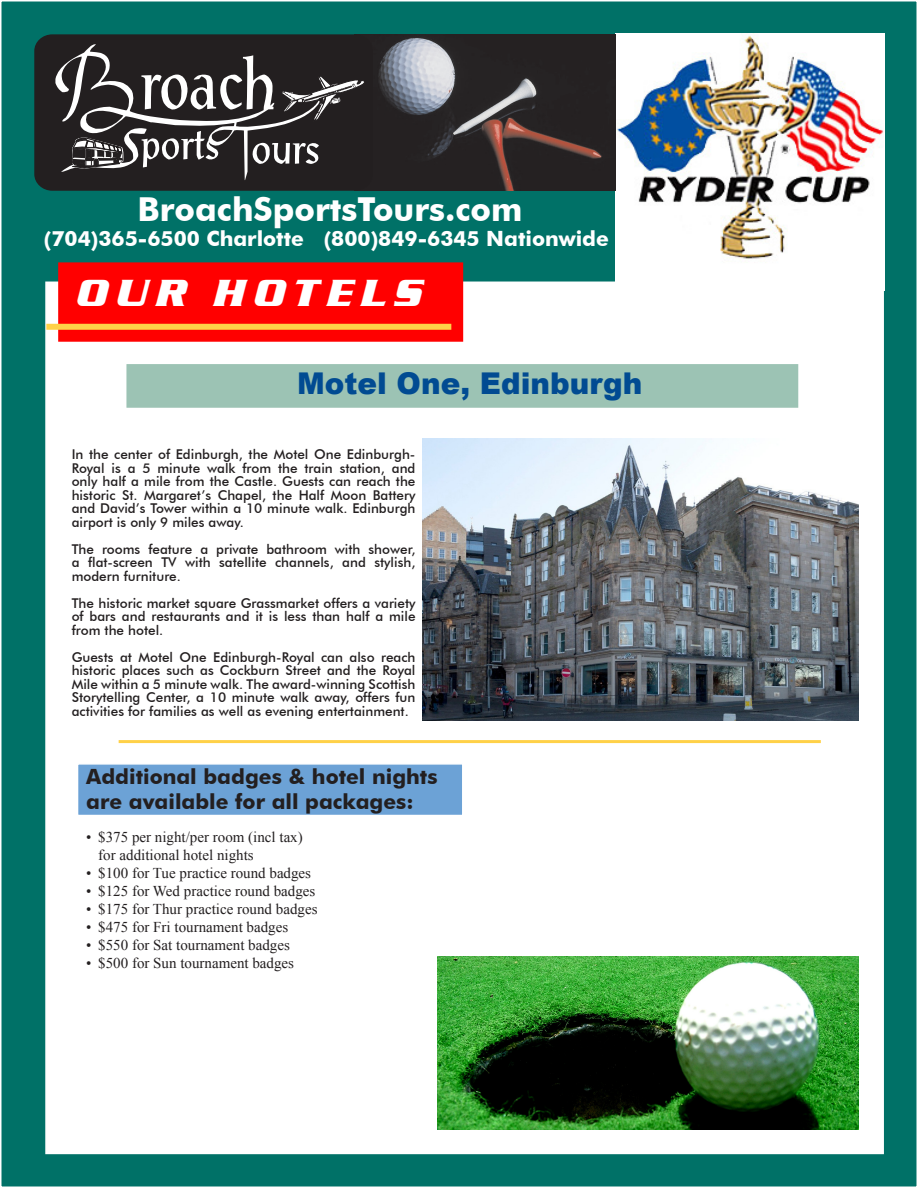
<style>
.page{position:relative;width:918px;height:1188px;background:#fff}
.page>*{position:absolute;margin:0;border:0;box-sizing:border-box;transform-origin:0 0}
.t1{font:italic 700 39px "Serpentine D";letter-spacing:.22em;color:#fff}
.t2{font:700 33px "Futura BT";color:#fff}
.t3{font:900 30px "Arial";color:#014b92}
.t4{font:700 21px/25.2px "Futura BT";color:#231f20}
.t5{font:700 21px "Futura BT";color:#fff}
.t6{font:15px "Times New Roman";color:#231f20}
.t7{font:500 13.5px/13.5px "Futura BT";color:#231f20;text-align:justify}
</style>
<div class="page">
<div style="left:1px;top:1px;width:916px;height:1186px;background:#007167"></div>
<div style="left:45px;top:282px;width:839px;height:872px;background:#fff;border:2px solid #fff"></div>
<div style="left:126px;top:364px;width:672px;height:44px;background:#9cc3b4;border:2px solid #9cc3b4"></div>
<div style="left:58px;top:262px;width:405px;height:80px;background:#f00;border:2px solid #f00"></div>
<div style="left:46px;top:324px;width:405px;height:6px;background:#ffd148"></div>
<hr style="left:119px;top:740px;width:702px;height:3px;background:#ffd148">
<img style="left:616px;top:34px;width:268px;height:257px">
<img style="left:360px;top:34px;width:255px;height:157px">
<div style="left:34px;top:34px;width:339px;height:157px;background:#231f20;border-radius:17px"></div>
<svg style="left:55px;top:44px;width:309px;height:136px"></svg>
<img style="left:437px;top:956px;width:421px;height:174px">
<img style="left:422px;top:439px;width:436px;height:281px">
<div style="left:77px;top:763px;width:387px;height:53px;background:#6ca2d6;border:2px solid #fff"></div>
<p class="t2" style="left:137px;top:189px;width:387px">BroachSportsTours.com</p>
<p class="t5" style="left:44px;top:226px;width:567px">(704)365-6500 Charlotte (800)849-6345 Nationwide</p>
<p class="t1" style="left:77px;top:271px;width:347px">OUR HOTELS</p>
<p class="t3" style="left:297px;top:362px;width:347px">Motel One, Edinburgh</p>
<p class="t7" style="left:72px;top:448px;width:345px">In the center of Edinburgh, the Motel One Edinburgh-Royal is a 5 minute walk from the train station, and only half a mile from the Castle. Guests can reach the historic St. Margaret’s Chapel, the Half Moon Battery and David’s Tower within a 10 minute walk. Edinburgh airport is only 9 miles away.</p>
<p class="t7" style="left:72px;top:542px;width:345px">The rooms feature a private bathroom with shower, a flat-screen TV with satellite channels, and stylish, modern furniture.</p>
<p class="t7" style="left:72px;top:596px;width:345px">The historic market square Grassmarket offers a variety of bars and restaurants and it is less than half a mile from the hotel.</p>
<p class="t7" style="left:72px;top:650px;width:345px">Guests at Motel One Edinburgh-Royal can also reach historic places such as Cockburn Street and the Royal Mile within a 5 minute walk. The award-winning Scottish Storytelling Center, a 10 minute walk away, offers fun activities for families as well as evening entertainment.</p>
<p class="t4" style="left:86px;top:764px;width:353px">Additional badges &amp; hotel nights are available for all packages:</p>
<p class="t6" style="left:86px;top:827px;width:218px">• $375 per night/per room (incl tax)</p>
<p class="t6" style="left:98px;top:845px;width:157px">for additional hotel nights</p>
<p class="t6" style="left:86px;top:863px;width:226px">• $100 for Tue practice round badges</p>
<p class="t6" style="left:86px;top:881px;width:231px">• $125 for Wed practice round badges</p>
<p class="t6" style="left:86px;top:899px;width:233px">• $175 for Thur practice round badges</p>
<p class="t6" style="left:86px;top:917px;width:203px">• $475 for Fri tournament badges</p>
<p class="t6" style="left:86px;top:935px;width:205px">• $550 for Sat tournament badges</p>
<p class="t6" style="left:86px;top:953px;width:209px">• $500 for Sun tournament badges</p>
</div>
